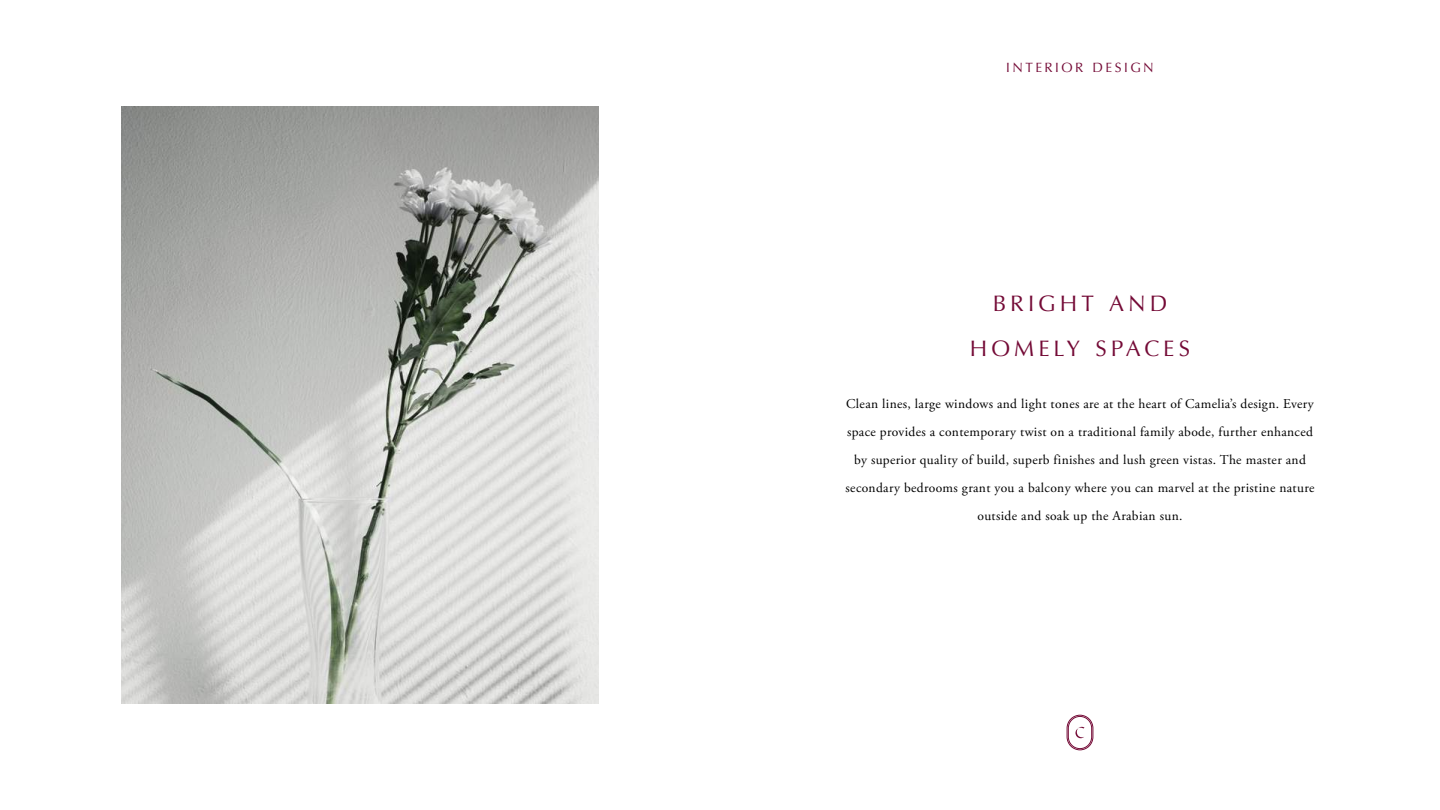
<style>
.page{position:relative;width:1440px;height:810px;background:#fff}
.page>*{position:absolute;margin:0;border:0;box-sizing:border-box;transform-origin:0 0}
.t1{font:22.5px/45px "Optima";letter-spacing:.18em;color:#740a36;text-align:center}
.t2{font:13.5px/27.9px "Adobe Garamond Pro";letter-spacing:.025em;color:#000;text-align:center}
.t3{font:13.5px "Optima";letter-spacing:.185em;color:#740a36}
</style>
<div class="page">
<img style="left:121px;top:106px;width:478px;height:598px">
<svg style="left:1075px;top:727px;width:10px;height:11px"></svg>
<div style="left:1067px;top:715px;width:26px;height:35px;border:1px solid #740a36;border-radius:13px"></div>
<div style="left:1068px;top:716px;width:24px;height:33px;border:1px solid #740a36;border-radius:12px"></div>
<p class="t3" style="left:1006px;top:60px;width:149px">INTERIOR DESIGN</p>
<h1 class="t1" style="left:970px;top:281px;width:222px">BRIGHT AND<br>HOMELY SPACES</h1>
<p class="t2" style="left:846px;top:390px;width:470px">Clean lines, large windows and light tones are at the heart of Camelia’s design. Every space provides a contemporary twist on a traditional family abode, further enhanced by superior quality of build, superb finishes and lush green vistas. The master and secondary bedrooms grant you a balcony where you can marvel at the pristine nature outside and soak up the Arabian sun.</p>
</div>
